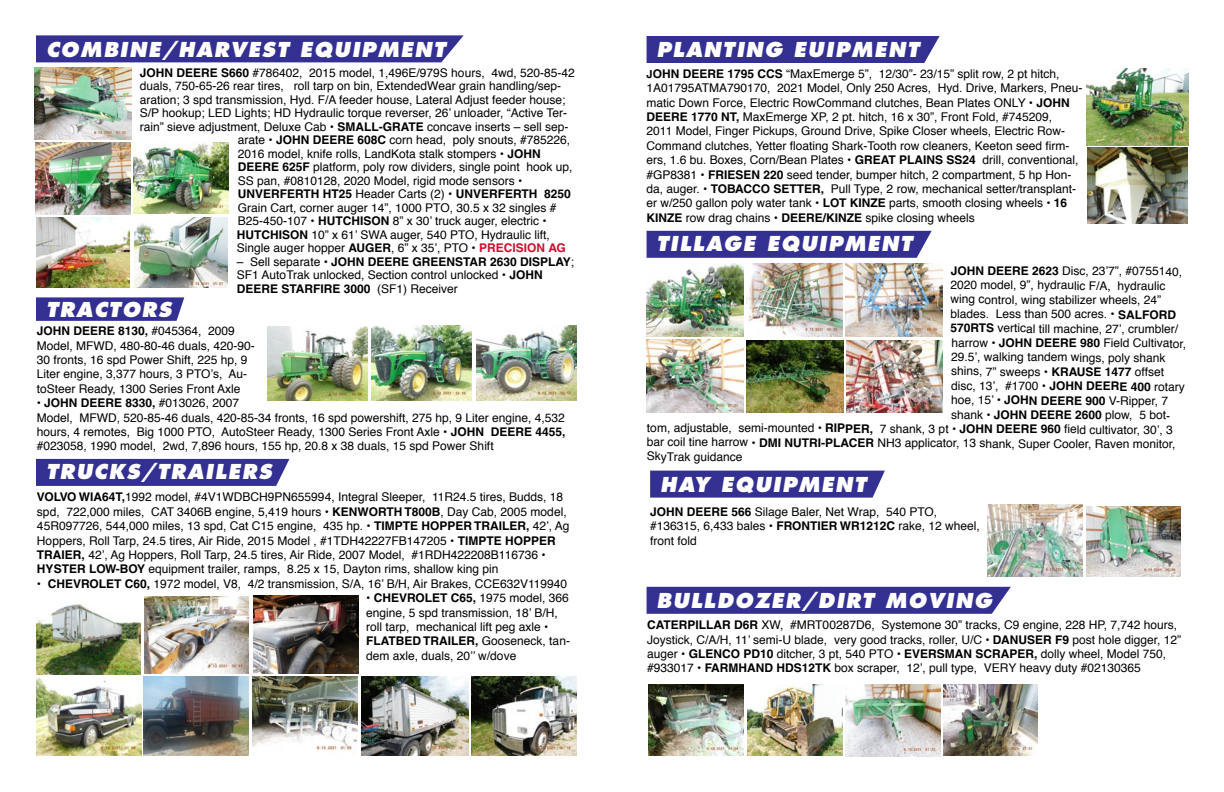
<style>
.page{position:relative;width:1224px;height:792px;background:#fff}
.page>*{position:absolute;margin:0;border:0;box-sizing:border-box;transform-origin:0 0}
.t1{font:italic 800 20px "Futura";letter-spacing:.075em;color:#fff}
.t2{font:12px/14.4px "Helvetica";color:#000}
.t3{font:700 12px "Helvetica";color:#000}
.s1{font-weight:700}
.s2{font-weight:400}
.s3{font-weight:700;color:#ce0e2d}
.s4{font-weight:700;font-size:11px}
</style>
<div class="page">
<div style="left:36px;top:35px;width:428px;height:27px;background:#333092"></div>
<svg style="left:36px;top:297px;width:148px;height:24px;background:#3c3997"></svg>
<div style="left:36px;top:459px;width:253px;height:27px;background:#333092"></div>
<div style="left:647px;top:36px;width:293px;height:27px;background:#333092"></div>
<div style="left:647px;top:231px;width:285px;height:27px;background:#333092"></div>
<div style="left:647px;top:587px;width:364px;height:27px;background:#333092"></div>
<img style="left:1087px;top:69px;width:102px;height:76px">
<img style="left:746px;top:340px;width:97px;height:73px">
<div style="left:650px;top:471px;width:235px;height:27px;background:#333092"></div>
<img style="left:943px;top:685px;width:95px;height:71px">
<img style="left:647px;top:264px;width:96px;height:73px">
<img style="left:746px;top:264px;width:97px;height:73px">
<img style="left:1087px;top:506px;width:93px;height:70px">
<img style="left:846px;top:264px;width:96px;height:72px">
<img style="left:987px;top:505px;width:96px;height:71px">
<img style="left:36px;top:217px;width:94px;height:71px">
<img style="left:648px;top:684px;width:95px;height:71px">
<img style="left:1087px;top:148px;width:101px;height:75px">
<img style="left:845px;top:685px;width:95px;height:71px">
<img style="left:846px;top:340px;width:96px;height:72px">
<img style="left:36px;top:143px;width:94px;height:71px">
<img style="left:35px;top:68px;width:96px;height:72px">
<img style="left:646px;top:339px;width:98px;height:74px">
<img style="left:747px;top:684px;width:95px;height:72px">
<img style="left:134px;top:217px;width:94px;height:71px">
<img style="left:371px;top:326px;width:101px;height:75px">
<img style="left:267px;top:327px;width:100px;height:74px">
<img style="left:476px;top:326px;width:101px;height:74px">
<img style="left:144px;top:677px;width:104px;height:79px">
<img style="left:254px;top:595px;width:105px;height:78px">
<img style="left:144px;top:596px;width:104px;height:78px">
<img style="left:253px;top:677px;width:105px;height:74px">
<img style="left:37px;top:677px;width:104px;height:78px">
<img style="left:362px;top:677px;width:106px;height:78px">
<img style="left:472px;top:677px;width:105px;height:79px">
<img style="left:37px;top:604px;width:104px;height:70px">
<img style="left:134px;top:142px;width:95px;height:72px">
<h1 class="t1" style="left:46px;top:37px;width:401px">COMBINE/HARVEST EQUIPMENT</h1>
<p class="t2" style="left:140px;top:66px;width:436px"><span class="s1">JOHN DEERE S660</span> #786402, 2015 model, 1,496E/979S hours, 4wd, 520-85-42</p>
<p class="t2" style="left:140px;top:79px;width:423px">duals, 750-65-26 rear tires, roll tarp on bin, ExtendedWear grain handling/sep-</p>
<p class="t2" style="left:140px;top:93px;width:427px">aration; 3 spd transmission, Hyd. F/A feeder house, Lateral Adjust feeder house;</p>
<p class="t2" style="left:140px;top:106px;width:429px">S/P hookup; LED Lights; HD Hydraulic torque reverser, 26’ unloader, “Active Ter-</p>
<p class="t2" style="left:140px;top:120px;width:430px">rain” sieve adjustment, Deluxe Cab • <span class="s1">SMALL-GRATE</span> concave inserts – sell sep-</p>
<p class="t2" style="left:238px;top:133px;width:334px">arate • <span class="s1">JOHN DEERE 608C</span> corn head, poly snouts, #785226,</p>
<p class="t2" style="left:238px;top:147px;width:305px">2016 model, knife rolls, LandKota stalk stompers • <span class="s1">JOHN</span></p>
<p class="t2" style="left:238px;top:160px;width:336px"><span class="s1">DEERE 625F</span> platform, poly row dividers, single point hook up,</p>
<p class="t2" style="left:238px;top:174px;width:286px">SS pan, #0810128, 2020 Model, rigid mode sensors •</p>
<p class="t3" style="left:238px;top:187px;width:335px">UNVERFERTH HT25 <span class="s2">Header Carts (2) •</span> UNVERFERTH 8250</p>
<p class="t2" style="left:238px;top:201px;width:320px">Grain Cart, corner auger 14”, 1000 PTO, 30.5 x 32 singles #</p>
<p class="t2" style="left:238px;top:214px;width:310px">B25-450-107 • <span class="s1">HUTCHISON</span> 8” x 30’ truck auger, electric •</p>
<p class="t2" style="left:237px;top:228px;width:315px"><span class="s1">HUTCHISON</span> 10” x 61’ SWA auger, 540 PTO, Hydraulic lift,</p>
<p class="t2" style="left:237px;top:241px;width:330px">Single auger hopper <span class="s1">AUGER</span>, 6” x 35’, PTO • <span class="s3">PRECISION AG</span></p>
<p class="t2" style="left:237px;top:255px;width:339px;line-height:13.5px">– Sell separate • <span class="s1">JOHN DEERE GREENSTAR 2630 DISPLAY</span>;<br>SF1 AutoTrak unlocked, Section control unlocked • <span class="s1">JOHN<br>DEERE STARFIRE 3000</span> (SF1) Receiver</p>
<p class="t2" style="left:37px;top:324px;width:220px"><span class="s1">JOHN DEERE 8130,</span> #045364, 2009<br>Model, MFWD, 480-80-46 duals, 420-90- 30 fronts, 16 spd Power Shift, 225 hp, 9<br>Liter engine, 3,377 hours, 3 PTO’s, Au&shy;toSteer Ready, 1300 Series Front Axle</p>
<p class="t2" style="left:37px;top:396px;width:530px">• <span class="s1">JOHN DEERE 8330,</span> #013026, 2007<br>Model, MFWD, 520-85-46 duals, 420-85-34 fronts, 16 spd powershift, 275 hp, 9 Liter engine, 4,532 hours, 4 remotes, Big 1000 PTO, AutoSteer Ready, 1300 Series Front Axle • <span class="s1">JOHN DEERE 4455, </span>#023058, 1990 model, 2wd, 7,896 hours, 155 hp, 20.8 x 38 duals, 15 spd Power Shift</p>
<p class="t2" style="left:37px;top:490px;width:534px"><span class="s1">VOLVO WIA64T,</span>1992 model, #4V1WDBCH9PN655994, Integral Sleeper, 11R24.5 tires, Budds, 18 spd, 722,000 miles, CAT 3406B engine, 5,419 hours • <span class="s1">KENWORTH T800B</span>, Day Cab, 2005 model, 45R097726, 544,000 miles, 13 spd, Cat C15 engine, 435 hp. • <span class="s1">TIMPTE HOPPER TRAILER,</span> 42’, Ag Hoppers, Roll Tarp, 24.5 tires, Air Ride, 2015 Model , #1TDH42227FB147205 • <span class="s1">TIMPTE HOPPER TRAIER,</span> 42’, Ag Hoppers, Roll Tarp, 24.5 tires, Air Ride, 2007 Model, #1RDH422208B116736 • <span class="s1">HYSTER LOW-BOY</span> equipment trailer, ramps, 8.25 x 15, Dayton rims, shallow king pin</p>
<p class="t2" style="left:37px;top:577px;width:532px">• <span class="s1">CHEVROLET C60,</span> 1972 model, V8, 4/2 transmission, S/A, 16’ B/H, Air Brakes, CCE632V119940</p>
<p class="t2" style="left:366px;top:591px;width:205px">• <span class="s1">CHEVROLET C65,</span> 1975 model, 366 engine, 5 spd transmission, 18’ B/H, roll tarp, mechanical lift peg axle • <span class="s1">FLATBED TRAILER,</span> Gooseneck, tan&shy;dem axle, duals, 20’’ w/dove</p>
<h1 class="t1" style="left:46px;top:297px;width:127px">TRACTORS</h1>
<h1 class="t1" style="left:46px;top:460px;width:227px">TRUCKS/TRAILERS</h1>
<h1 class="t1" style="left:657px;top:37px;width:264px">PLANTING EUIPMENT</h1>
<p class="t2" style="left:647px;top:67px;width:438px"><span class="s4">J</span><span class="s1">OHN DEERE 1795 CCS</span> “MaxEmerge 5”, 12/30”- 23/15” split row, 2 pt hitch, 1A01795ATMA790170, 2021 Model, Only 250 Acres, Hyd. Drive, Markers, Pneu&shy;matic Down Force, Electric RowCommand clutches, Bean Plates ONLY • <span class="s1">JOHN DEERE 1770 NT,</span> MaxEmerge XP, 2 pt. hitch, 16 x 30”, Front Fold, #745209,<br>2011 Model, Finger Pickups, Ground Drive, Spike Closer wheels, Electric Row-Command clutches, Yetter floating Shark-Tooth row cleaners, Keeton seed firm&shy;ers, 1.6 bu. Boxes, Corn/Bean Plates • <span class="s1">GREAT PLAINS SS24</span> drill, conventional, #GP8381 • <span class="s1">FRIESEN 220</span> seed tender, bumper hitch, 2 compartment, 5 hp Hon&shy;da, auger. • <span class="s1">TOBACCO SETTER,</span> Pull Type, 2 row, mechanical setter/transplant&shy;er w/250 gallon poly water tank • <span class="s1">LOT KINZE</span> parts, smooth closing wheels • <span class="s1">16<br>KINZE</span> row drag chains • <span class="s1">DEERE/KINZE</span> spike closing wheels</p>
<h1 class="t1" style="left:657px;top:232px;width:257px">TILLAGE EQUIPMENT</h1>
<p class="t2" style="left:951px;top:264px;width:233px"><span class="s1">JOHN DEERE 2623</span> Disc, 23’7”, #0755140,</p>
<p class="t2" style="left:951px;top:278px;width:216px">2020 model, 9”, hydraulic F/A, hydraulic</p>
<p class="t2" style="left:951px;top:293px;width:212px">wing control, wing stabilizer wheels, 24”</p>
<p class="t2" style="left:950px;top:307px;width:227px">blades. Less than 500 acres. • <span class="s1">SALFORD</span></p>
<p class="t2" style="left:950px;top:322px;width:229px"><span class="s1">570RTS</span> vertical till machine, 27’, crumbler/</p>
<p class="t2" style="left:951px;top:336px;width:237px">harrow • <span class="s1">JOHN DEERE 980</span> Field Cultivator,</p>
<p class="t2" style="left:951px;top:350px;width:216px">29.5’, walking tandem wings, poly shank</p>
<p class="t2" style="left:951px;top:365px;width:214px">shins, 7” sweeps • <span class="s1">KRAUSE 1477</span> offset</p>
<p class="t2" style="left:951px;top:379px;width:235px">disc, 13’, #1700 • <span class="s1">JOHN DEERE 400</span> rotary</p>
<p class="t2" style="left:951px;top:394px;width:219px">hoe, 15’ • <span class="s1">JOHN DEERE 900</span> V-Ripper, 7</p>
<p class="t2" style="left:951px;top:408px;width:221px">shank • <span class="s1">JOHN DEERE 2600</span> plow, 5 bot-</p>
<p class="t2" style="left:647px;top:422px;width:528px">tom, adjustable, semi-mounted • <span class="s1">RIPPER,</span> 7 shank, 3 pt • <span class="s1">JOHN DEERE 960</span> field cultivator, 30’, 3</p>
<p class="t2" style="left:647px;top:437px;width:530px;line-height:13.2px">bar coil tine harrow • <span class="s1">DMI NUTRI-PLACER</span> NH3 applicator, 13 shank, Super Cooler, Raven monitor,<br>SkyTrak guidance</p>
<h1 class="t1" style="left:660px;top:472px;width:208px">HAY EQUIPMENT</h1>
<p class="t2" style="left:650px;top:505px;width:331px"><span class="s1">JOHN DEERE 566</span> Silage Baler, Net Wrap, 540 PTO, #136315, 6,433 bales • <span class="s1">FRONTIER WR1212C</span> rake, 12 wheel, front fold</p>
<h1 class="t1" style="left:657px;top:588px;width:337px">BULLDOZER/DIRT MOVING</h1>
<p class="t2" style="left:647px;top:618px;width:535px"><span class="s1">CATERPILLAR D6R</span> XW, #MRT00287D6, Systemone 30” tracks, C9 engine, 228 HP, 7,742 hours, Joystick, C/A/H, 11’ semi-U blade, very good tracks, roller, U/C • <span class="s1">DANUSER F9</span> post hole digger, 12” auger • <span class="s1">GLENCO PD10</span> ditcher, 3 pt, 540 PTO • <span class="s1">EVERSMAN SCRAPER,</span> dolly wheel, Model 750, #933017 • <span class="s1">FARMHAND HDS12TK</span> box scraper, 12’, pull type, VERY heavy duty #02130365</p>
</div>
